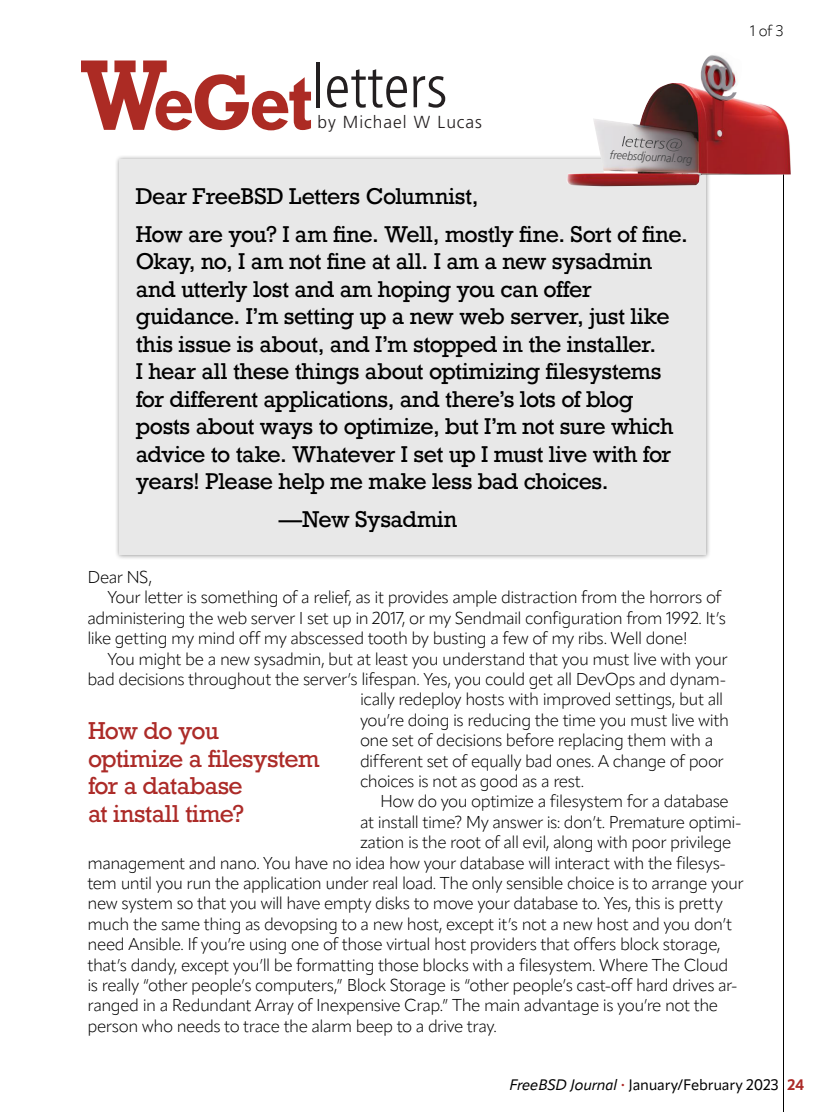
<style>
.page{position:relative;width:834px;height:1112px;background:#fff}
.page>*{position:absolute;margin:0;border:0;box-sizing:border-box;transform-origin:0 0}
.body_copy{font:23px/27.6px "Rockwell";letter-spacing:-.03em;color:#ac2b28}
.t1{font:21.5px/27.5px "Rockwell";letter-spacing:-.02em;color:#000}
.t2{font:300 17.4px "Frutiger";letter-spacing:.055em;color:#231f20}
.body_copy-2{font:300 17px/20.4px "Apparat";letter-spacing:-.03em;color:#000}
.t3{font:15px "Apparat";letter-spacing:-.015em;color:#000}
.t4{font:300 15px "Apparat";color:#000}
.t5{font:italic 300 11.7px "Frutiger";color:#414142;scale:.9 1}
.s1{font-style:italic}
.s2{font-size:9px;color:#ac2b28}
.s3{font-weight:700;color:#ac2b28}
</style>
<div class="page">
<div style="left:115px;top:155px;width:597px;height:406px;background:#000;opacity:.43"></div>
<div style="left:119px;top:160px;width:587px;height:395px;background:#e8e8e8"></div>
<svg style="left:81px;top:61px;width:230px;height:69px"></svg>
<hr style="left:317px;top:62px;width:3px;height:45px;background:#231f20">
<svg style="left:327px;top:69px;width:80px;height:39px"></svg>
<svg style="left:413px;top:76px;width:32px;height:32px"></svg>
<img style="left:566px;top:83px;width:225px;height:103px">
<img style="left:700px;top:55px;width:44px;height:47px">
<svg style="left:622px;top:136px;width:60px;height:15px"></svg>
<hr style="left:783px;top:174px;width:1px;height:938px;background:#000">
<p class="t2" style="left:317px;top:112px;width:166px">by Michael W Lucas</p>
<p class="t5" style="left:610px;top:148px;width:93px;rotate:3deg">freebsdjournal.org</p>
<p class="t4" style="left:750px;top:22px;width:35px">1 of 3</p>
<p class="t1" style="left:136px;top:183px;width:344px">Dear FreeBSD Letters Columnist,</p>
<p class="t1" style="left:136px;top:220px;width:554px">How are you? I am fine. Well, mostly fine. Sort of fine.<br>Okay, no, I am not fine at all. I am a new sysadmin and utterly lost and am hoping you can offer guidance. I’m setting up a new web server, just like this issue is about, and I’m stopped in the installer.<br>I hear all these things about optimizing filesystems for different applications, and there’s lots of blog posts about ways to optimize, but I’m not sure which advice to take. Whatever I set up I must live with for years! Please help me make less bad choices.</p>
<p class="t1" style="left:279px;top:505px;width:180px">—New Sysadmin</p>
<p class="body_copy-2" style="left:88px;top:567px;width:66px">Dear NS,</p>
<p class="body_copy-2" style="left:88px;top:587px;width:640px;text-indent:20px">Your letter is something of a relief, as it provides ample distraction from the horrors of administering the web server I set up in 2017, or my Sendmail configuration from 1992. It’s like getting my mind off my abscessed tooth by busting a few of my ribs. Well done!</p>
<p class="body_copy-2" style="left:108px;top:648px;width:622px">You might be a new sysadmin, but at least you understand that you must live with your</p>
<p class="body_copy-2" style="left:88px;top:669px;width:640px">bad decisions throughout the server’s lifespan. Yes, you could get all DevOps and dynam-</p>
<p class="body_copy-2" style="left:360px;top:689px;width:365px">ically redeploy hosts with improved settings, but all</p>
<p class="body_copy-2" style="left:360px;top:710px;width:371px">you’re doing is reducing the time you must live with</p>
<p class="body_copy-2" style="left:360px;top:730px;width:355px">one set of decisions before replacing them with a</p>
<p class="body_copy-2" style="left:360px;top:750px;width:365px">different set of equally bad ones. A change of poor</p>
<p class="body_copy-2" style="left:360px;top:771px;width:226px">choices is not as good as a rest.</p>
<p class="body_copy-2" style="left:380px;top:791px;width:350px">How do you optimize a filesystem for a database</p>
<p class="body_copy-2" style="left:360px;top:812px;width:383px">at install time? My answer is: don’t. Premature optimi-</p>
<p class="body_copy-2" style="left:360px;top:832px;width:373px">zation is the root of all evil, along with poor privilege</p>
<p class="body_copy-2" style="left:88px;top:852px;width:640px">management and nano. You have no idea how your database will interact with the filesys-</p>
<p class="body_copy-2" style="left:88px;top:873px;width:658px">tem until you run the application under real load. The only sensible choice is to arrange your</p>
<p class="body_copy-2" style="left:88px;top:893px;width:637px">new system so that you will have empty disks to move your database to. Yes, this is pretty</p>
<p class="body_copy-2" style="left:88px;top:914px;width:646px">much the same thing as devopsing to a new host, except it’s not a new host and you don’t</p>
<p class="body_copy-2" style="left:88px;top:934px;width:635px">need Ansible. If you’re using one of those virtual host providers that offers block storage,</p>
<p class="body_copy-2" style="left:88px;top:954px;width:642px">that’s dandy, except you’ll be formatting those blocks with a filesystem. Where The Cloud</p>
<p class="body_copy-2" style="left:88px;top:975px;width:651px">is really “other people’s computers,” Block Storage is “other people’s cast-off hard drives ar-</p>
<p class="body_copy-2" style="left:88px;top:995px;width:632px">ranged in a Redundant Array of Inexpensive Crap.” The main advantage is you’re not the</p>
<p class="body_copy-2" style="left:88px;top:1016px;width:411px">person who needs to trace the alarm beep to a drive tray.</p>
<p class="body_copy" style="left:88px;top:718px;width:233px">How do you optimize a filesystem for a database<br>at install time?</p>
<p class="t3" style="left:509px;top:1076px;width:296px"><span class="s1">FreeBSD Journal</span> <span class="s2">•</span> January/February 2023 <span class="s3">24</span></p>
</div>
